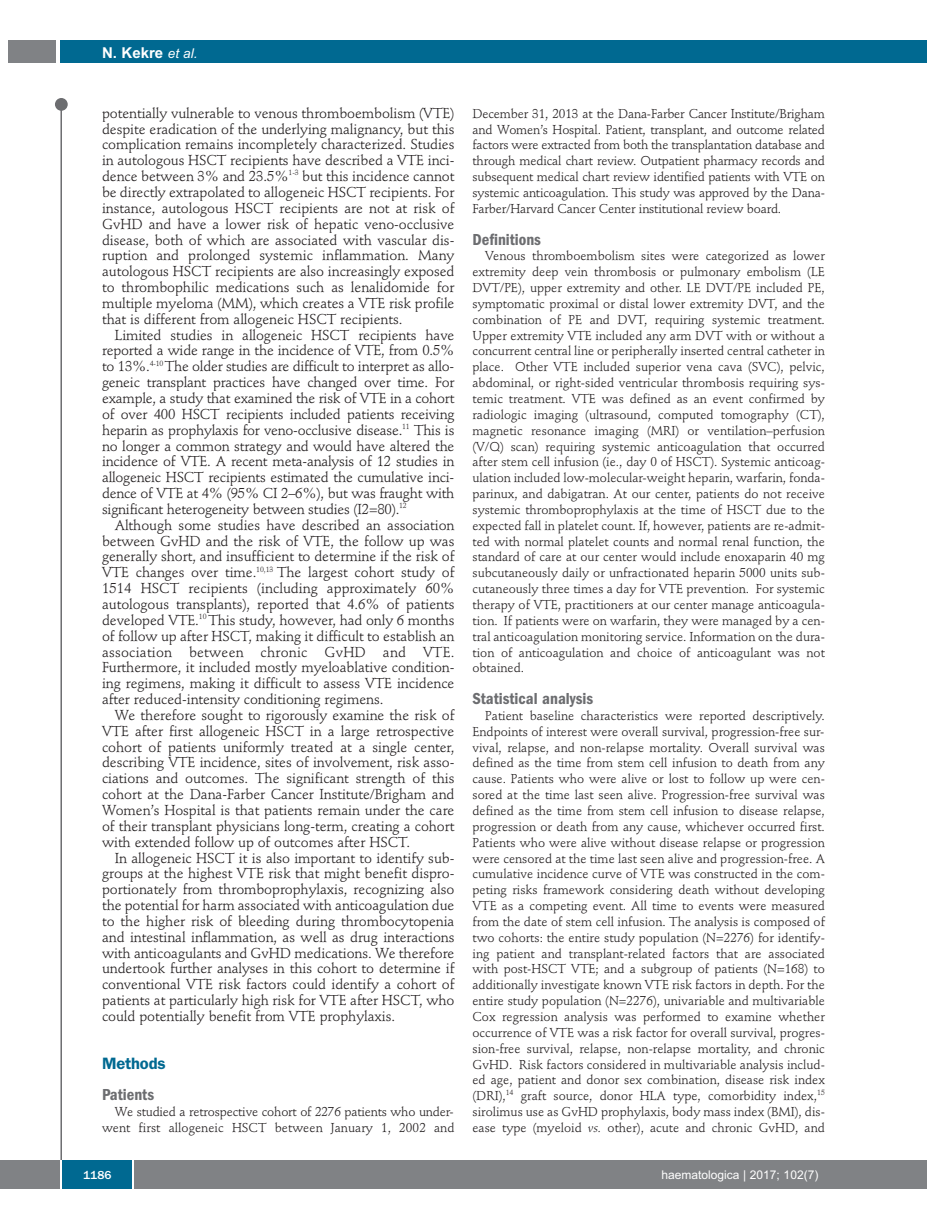
<style>
.page{position:relative;width:927px;height:1225px;background:#fff}
.page>*{position:absolute;margin:0;border:0;box-sizing:border-box;transform-origin:0 0}
.t1{font:600 condensed 16.5px "Franklin Gothic";color:#6c6d70}
.t2{font:600 16.5px "Franklin Gothic";letter-spacing:-.01em;color:#006991}
.t3{font:700 15px "Arial";color:#fff}
.t4{font:14.25px/15.9px "Stempel Schneidler";letter-spacing:-.005em;color:#231f20;text-align:justify}
.t5{font:12.75px/15.9px "Stempel Schneidler";color:#231f20;text-align:justify}
.t6{font:12px "Arial";color:#fff}
.t7{font:500 12px "Franklin Gothic";color:#fff}
.s1{font-weight:400;font-style:italic;font-size:13.5px}
.s2{font-style:italic}
</style>
<div class="page">
<div style="left:911px;top:40px;width:16px;height:22px;background:#006991"></div>
<div style="left:910px;top:1160px;width:17px;height:28px;background:#808285"></div>
<div style="left:55px;top:98px;width:13px;height:13px;background:#6c6d70;border-radius:50%"></div>
<hr style="left:60px;top:101px;width:2px;height:1061px;background:#6c6d70">
<div style="left:60px;top:40px;width:852px;height:22px;background:#006991"></div>
<div style="left:9px;top:40px;width:47px;height:22px;background:#808285"></div>
<div style="left:0;top:1160px;width:911px;height:28px;background:#808285"></div>
<div style="left:62px;top:1160px;width:71px;height:28px;background:#006991"></div>
<hr style="left:60px;top:1160px;width:2px;height:28px;background:#fff">
<svg style="left:133px;top:1160px;width:1px;height:28px"></svg>
<p class="t3" style="left:102px;top:44px;width:97px">N. Kekre <span class="s1">et al.</span></p>
<p class="t4" style="left:102px;top:106px;width:354px">potentially vulnerable to venous thromboembolism (VTE) despite eradication of the underlying malignancy, but this complication remains incompletely characterized. Studies in autologous HSCT recipients have described a VTE inci&shy;dence between 3% and 23.5%<sup>1-3</sup> but this incidence cannot be directly extrapolated to allogeneic HSCT recipients. For instance, autologous HSCT recipients are not at risk of GvHD and have a lower risk of hepatic veno-occlusive disease, both of which are associated with vascular dis&shy;ruption and prolonged systemic inflammation. Many autologous HSCT recipients are also increasingly exposed to thrombophilic medications such as lenalidomide for multiple myeloma (MM), which creates a VTE risk profile that is different from allogeneic HSCT recipients.</p>
<p class="t4" style="left:102px;top:328px;width:354px;text-indent:13px">Limited studies in allogeneic HSCT recipients have reported a wide range in the incidence of VTE, from 0.5% to 13%.<sup>4-10</sup> The older studies are difficult to interpret as allo&shy;geneic transplant practices have changed over time. For example, a study that examined the risk of VTE in a cohort of over 400 HSCT recipients included patients receiving heparin as prophylaxis for veno-occlusive disease.<sup>11</sup> This is no longer a common strategy and would have altered the incidence of VTE. A recent meta-analysis of 12 studies in allogeneic HSCT recipients estimated the cumulative inci&shy;dence of VTE at 4% (95% CI 2–6%), but was fraught with significant heterogeneity between studies (I2=80).<sup>12</sup></p>
<p class="t4" style="left:102px;top:518px;width:354px;text-indent:13px">Although some studies have described an association between GvHD and the risk of VTE, the follow up was generally short, and insufficient to determine if the risk of VTE changes over time.<sup>10,13</sup> The largest cohort study of 1514 HSCT recipients (including approximately 60% autologous transplants), reported that 4.6% of patients developed VTE.<sup>10</sup> This study, however, had only 6 months of follow up after HSCT, making it difficult to establish an association between chronic GvHD and VTE.<br>Furthermore, it included mostly myeloablative condition&shy;ing regimens, making it difficult to assess VTE incidence after reduced-intensity conditioning regimens.</p>
<p class="t4" style="left:102px;top:708px;width:354px;text-indent:13px">We therefore sought to rigorously examine the risk of VTE after first allogeneic HSCT in a large retrospective cohort of patients uniformly treated at a single center, describing VTE incidence, sites of involvement, risk asso&shy;ciations and outcomes. The significant strength of this cohort at the Dana-Farber Cancer Institute/Brigham and Women’s Hospital is that patients remain under the care of their transplant physicians long-term, creating a cohort with extended follow up of outcomes after HSCT.</p>
<p class="t4" style="left:102px;top:851px;width:354px;text-indent:13px">In allogeneic HSCT it is also important to identify sub&shy;groups at the highest VTE risk that might benefit dispro&shy;portionately from thromboprophylaxis, recognizing also the potential for harm associated with anticoagulation due to the higher risk of bleeding during thrombocytopenia and intestinal inflammation, as well as drug interactions with anticoagulants and GvHD medications. We therefore undertook further analyses in this cohort to determine if conventional VTE risk factors could identify a cohort of patients at particularly high risk for VTE after HSCT, who could potentially benefit from VTE prophylaxis.</p>
<p class="t2" style="left:102px;top:1057px;width:65px">Methods</p>
<p class="t1" style="left:102px;top:1089px;width:54px">Patients</p>
<p class="t5" style="left:102px;top:1105px;width:354px;text-align:right">We studied a retrospective cohort of 2276 patients who under&shy;went first allogeneic HSCT between January 1, 2002 and</p>
<p class="t5" style="left:472px;top:107px;width:354px">December 31, 2013 at the Dana-Farber Cancer Institute/Brigham and Women’s Hospital. Patient, transplant, and outcome related factors were extracted from both the transplantation database and through medical chart review. Outpatient pharmacy records and subsequent medical chart review identified patients with VTE on systemic anticoagulation. This study was approved by the Dana-Farber/Harvard Cancer Center institutional review board.</p>
<p class="t1" style="left:472px;top:233px;width:70px">Definitions</p>
<p class="t5" style="left:472px;top:249px;width:354px;text-indent:13px">Venous thromboembolism sites were categorized as lower extremity deep vein thrombosis or pulmonary embolism (LE DVT/PE), upper extremity and other. LE DVT/PE included PE, symptomatic proximal or distal lower extremity DVT, and the combination of PE and DVT, requiring systemic treatment.<br>Upper extremity VTE included any arm DVT with or without a concurrent central line or peripherally inserted central catheter in place. Other VTE included superior vena cava (SVC), pelvic, abdominal, or right-sided ventricular thrombosis requiring sys&shy;temic treatment. VTE was defined as an event confirmed by radiologic imaging (ultrasound, computed tomography (CT), magnetic resonance imaging (MRI) or ventilation–perfusion (V/Q) scan) requiring systemic anticoagulation that occurred after stem cell infusion (ie., day 0 of HSCT). Systemic anticoag&shy;ulation included low-molecular-weight heparin, warfarin, fonda&shy;parinux, and dabigatran. At our center, patients do not receive systemic thromboprophylaxis at the time of HSCT due to the expected fall in platelet count. If, however, patients are re-admit&shy;ted with normal platelet counts and normal renal function, the standard of care at our center would include enoxaparin 40 mg subcutaneously daily or unfractionated heparin 5000 units sub&shy;cutaneously three times a day for VTE prevention. For systemic therapy of VTE, practitioners at our center manage anticoagula&shy;tion. If patients were on warfarin, they were managed by a cen&shy;tral anticoagulation monitoring service. Information on the dura&shy;tion of anticoagulation and choice of anticoagulant was not obtained.</p>
<p class="t1" style="left:472px;top:693px;width:122px">Statistical analysis</p>
<p class="t5" style="left:472px;top:709px;width:354px;text-indent:13px">Patient baseline characteristics were reported descriptively.<br>Endpoints of interest were overall survival, progression-free sur&shy;vival, relapse, and non-relapse mortality. Overall survival was defined as the time from stem cell infusion to death from any cause. Patients who were alive or lost to follow up were cen&shy;sored at the time last seen alive. Progression-free survival was defined as the time from stem cell infusion to disease relapse, progression or death from any cause, whichever occurred first.<br>Patients who were alive without disease relapse or progression were censored at the time last seen alive and progression-free. A cumulative incidence curve of VTE was constructed in the com&shy;peting risks framework considering death without developing VTE as a competing event. All time to events were measured from the date of stem cell infusion. The analysis is composed of two cohorts: the entire study population (N=2276) for identify&shy;ing patient and transplant-related factors that are associated with post-HSCT VTE; and a subgroup of patients (N=168) to additionally investigate known VTE risk factors in depth. For the entire study population (N=2276), univariable and multivariable Cox regression analysis was performed to examine whether occurrence of VTE was a risk factor for overall survival, progres&shy;sion-free survival, relapse, non-relapse mortality, and chronic GvHD. Risk factors considered in multivariable analysis includ&shy;ed age, patient and donor sex combination, disease risk index (DRI),<sup>14</sup> graft source, donor HLA type, comorbidity index,<sup>15 </sup>sirolimus use as GvHD prophylaxis, body mass index (BMI), dis&shy;ease type (myeloid <span class="s2">vs.</span> other), acute and chronic GvHD, and</p>
<p class="t7" style="left:83px;top:1167px;width:30px">1186</p>
<p class="t6" style="left:661px;top:1167px;width:158px">haematologica | 2017; 102(7)</p>
</div>
